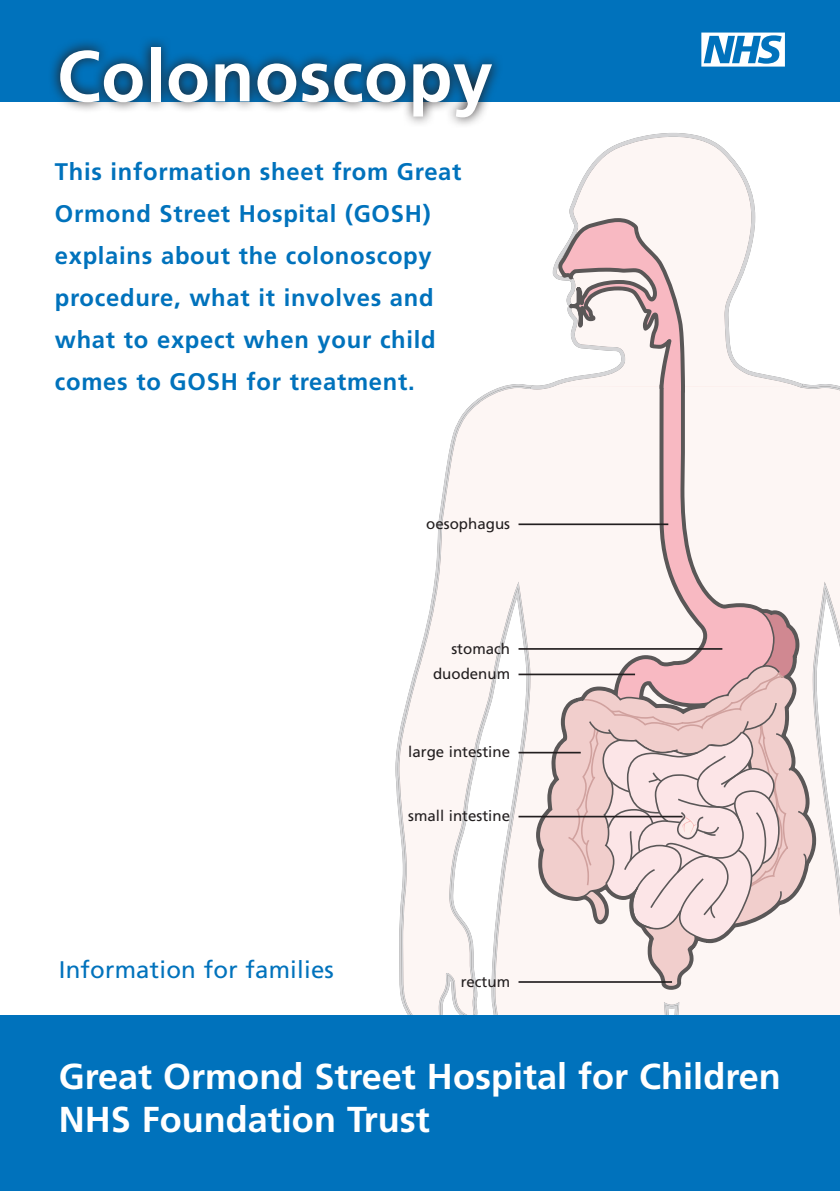
<style>
.page{position:relative;width:840px;height:1191px;background:#fff}
.page>*{position:absolute;margin:0;border:0;box-sizing:border-box;transform-origin:0 0}
.t1{font:700 72px "Frutiger";letter-spacing:.005em;color:#fff}
.t2{font:700 36px/43.2px "Frutiger";color:#fff}
.t3{font:700 24px/42px "Frutiger";letter-spacing:.03em;color:#0072bc}
.t4{font:24px "Frutiger";letter-spacing:.01em;color:#0072bc}
.t5{font:15px "Frutiger";color:#231f20}
</style>
<div class="page">
<svg style="left:397px;top:386px;width:442px;height:629px;fill:#fdf6f4"></svg>
<svg style="left:530px;top:133px;width:269px;height:256px"></svg>
<div style="left:535px;top:383px;width:280px;height:606px;background:#fdf6f4"></div>
<svg style="left:615px;top:386px;width:159px;height:225px;fill:#fdf6f4"></svg>
<svg style="left:533px;top:665px;width:285px;height:323px;fill:#fdf6f4"></svg>
<svg style="left:558px;top:134px;width:207px;height:259px"></svg>
<svg style="left:538px;top:611px;width:275px;height:376px"></svg>
<hr style="left:518px;top:648px;width:204px;height:2px;background:#231f20">
<hr style="left:518px;top:523px;width:150px;height:2px;background:#231f20">
<hr style="left:518px;top:673px;width:116px;height:2px;background:#231f20">
<hr style="left:518px;top:752px;width:62px;height:1px;background:#231f20">
<hr style="left:518px;top:815px;width:164px;height:2px;background:#231f20">
<hr style="left:518px;top:981px;width:153px;height:1px;background:#231f20">
<div style="left:0;top:1015px;width:839px;height:176px;background:#0072bc"></div>
<div style="left:0;top:0;width:839px;height:101px;background:#0072bc"></div>
<svg style="left:701px;top:33px;width:83px;height:34px"></svg>
<svg style="left:48px;top:40px;width:455px;height:85px"></svg>
<h1 class="t1" style="left:57px;top:34px;width:437px">Colonoscopy</h1>
<p class="t3" style="left:55px;top:150px;width:408px">This information sheet from Great<br>Ormond Street Hospital (GOSH) explains about the colonoscopy procedure, what it involves and what to expect when your child comes to GOSH for treatment.</p>
<p class="t5" style="left:426px;top:515px;width:85px">oesophagus</p>
<p class="t5" style="left:451px;top:639px;width:60px">stomach</p>
<p class="t5" style="left:433px;top:665px;width:79px">duodenum</p>
<p class="t5" style="left:408px;top:743px;width:103px">large intestine</p>
<p class="t4" style="left:59px;top:955px;width:276px">Information for families</p>
<p class="t5" style="left:408px;top:807px;width:103px">small intestine</p>
<p class="t5" style="left:460px;top:972px;width:51px">rectum</p>
<h2 class="t2" style="left:59px;top:1054px;width:723px">Great Ormond Street Hospital for Children<br>NHS Foundation Trust</h2>
</div>
